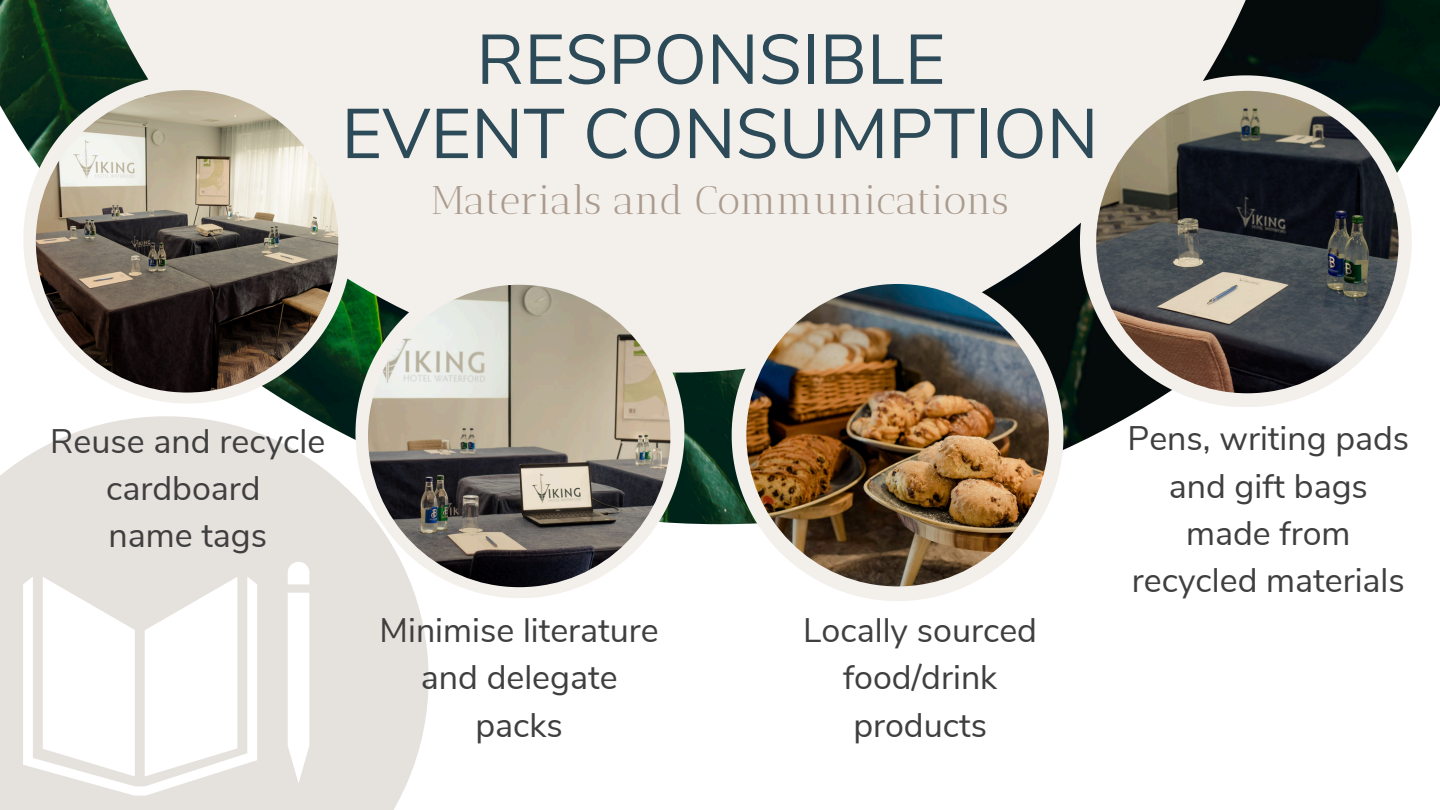
<style>
.page{position:relative;width:1440px;height:810px;background:#fff}
.page>*{position:absolute;margin:0;border:0;box-sizing:border-box;transform-origin:0 0}
.t1{font:70px/74.2px "Nunito Sans";color:#2c4a58;text-align:center}
.t2{font:40px "Antic Didone";color:#ab9b8e}
.t3{font:34px/47.2px "Nunito Sans";color:#3f3f3f;text-align:center}
</style>
<div class="page">
<div style="left:0;top:416px;width:429px;height:394px;background:#e5e1dd"></div>
<svg style="left:288px;top:562px;width:21px;height:221px;fill:#fff"></svg>
<svg style="left:23px;top:577px;width:234px;height:219px;fill:#fff"></svg>
<img style="left:0;top:0;width:1440px;height:524px">
<div style="left:54px;top:0;width:1244px;height:373px;background:#f3f0ec"></div>
<svg style="left:23px;top:75px;width:329px;height:329px;fill:#f3f0ec"></svg>
<img style="left:36px;top:90px;width:302px;height:303px;border-radius:50%">
<svg style="left:732px;top:269px;width:331px;height:332px;fill:#f3f0ec"></svg>
<img style="left:746px;top:284px;width:303px;height:302px;border-radius:50%">
<svg style="left:1080px;top:75px;width:331px;height:332px;fill:#f3f0ec"></svg>
<img style="left:1096px;top:91px;width:303px;height:302px;border-radius:50%">
<svg style="left:355px;top:269px;width:329px;height:329px;fill:#f3f0ec"></svg>
<img style="left:368px;top:285px;width:302px;height:302px;border-radius:50%">
<h1 class="t1" style="left:342px;top:18px;width:758px">RESPONSIBLE<br>EVENT CONSUMPTION</h1>
<p class="t2" style="left:431px;top:176px;width:579px">Materials and Communications</p>
<p class="t3" style="left:50px;top:415px;width:276px">Reuse and recycle cardboard<br>name tags</p>
<p class="t3" style="left:380px;top:605px;width:281px">Minimise literature and delegate packs</p>
<p class="t3" style="left:803px;top:605px;width:235px">Locally sourced food/drink products</p>
<p class="t3" style="left:1127px;top:413px;width:283px">Pens, writing pads and gift bags made from recycled materials</p>
</div>
